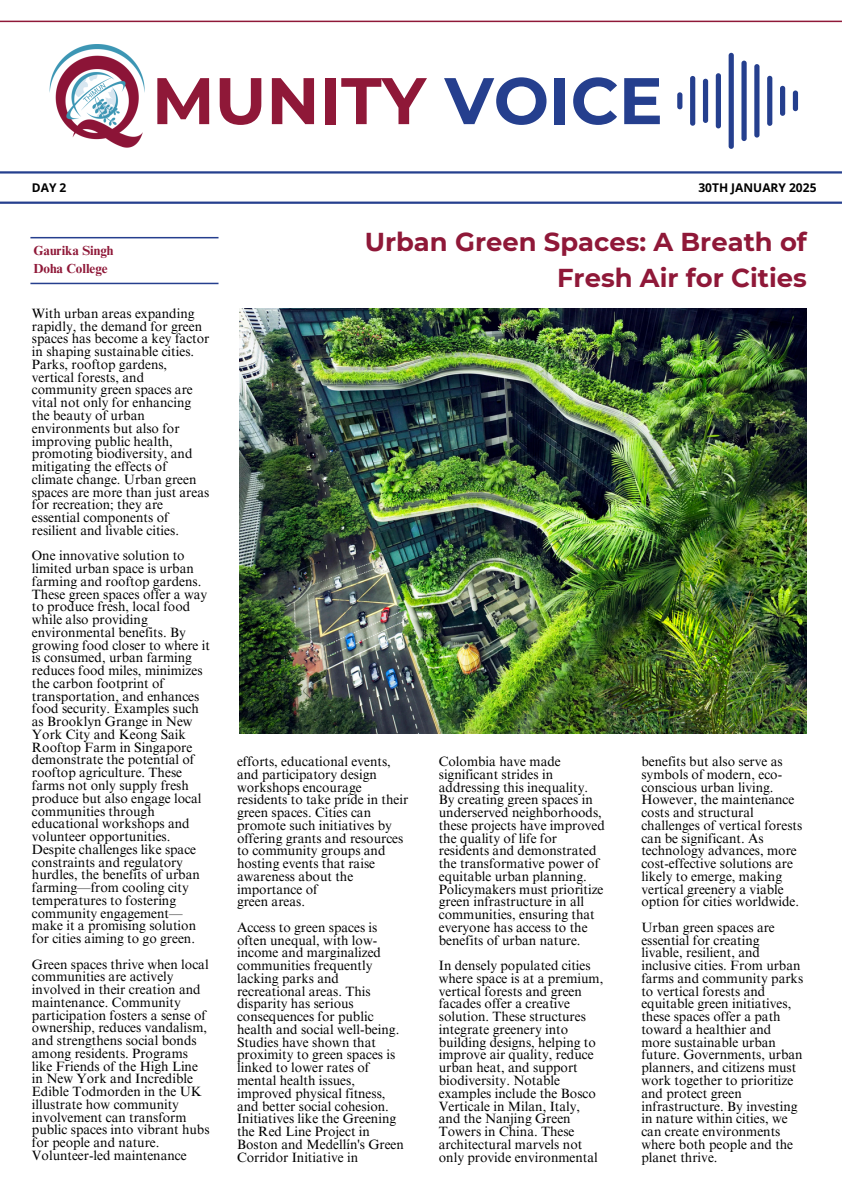
<style>
.page{position:relative;width:842px;height:1191px;background:#fff}
.page>*{position:absolute;margin:0;border:0;box-sizing:border-box;transform-origin:0 0}
.t1{font:700 65.7px "Montserrat";color:#8f1838}
.t2{font:700 25.8px/35.9px "Montserrat";color:#8f1838;text-align:right}
.t3{font:13.5px/12.8px "Times NRMT Pro";color:#000}
.t4{font:700 13.1px/18px "Times NRMT Pro";color:#8f1838}
.t5{font:700 12px "Open Sans";color:#000}
.s1{color:#253f8e}
</style>
<div class="page">
<hr style="left:0;top:21px;width:842px;height:1px;background:#8f1838">
<hr style="left:0;top:171px;width:842px;height:2px;background:#253f8e">
<img style="left:49px;top:44px;width:96px;height:104px">
<hr style="left:0;top:201px;width:842px;height:3px;background:#253f8e">
<div style="left:677px;top:92px;width:5px;height:17px;background:#253f8e;border-radius:3px"></div>
<div style="left:690px;top:76px;width:5px;height:50px;background:#253f8e;border-radius:3px"></div>
<div style="left:703px;top:79px;width:5px;height:44px;background:#253f8e;border-radius:3px"></div>
<div style="left:716px;top:73px;width:5px;height:55px;background:#253f8e;border-radius:3px"></div>
<div style="left:729px;top:53px;width:5px;height:96px;background:#253f8e;border-radius:3px"></div>
<div style="left:741px;top:61px;width:6px;height:80px;background:#253f8e;border-radius:3px"></div>
<div style="left:754px;top:64px;width:5px;height:73px;background:#253f8e;border-radius:3px"></div>
<div style="left:767px;top:76px;width:5px;height:50px;background:#253f8e;border-radius:3px"></div>
<div style="left:780px;top:86px;width:5px;height:30px;background:#253f8e;border-radius:3px"></div>
<div style="left:793px;top:90px;width:5px;height:21px;background:#253f8e;border-radius:3px"></div>
<hr style="left:30px;top:237px;width:189px;height:1px;background:#253f8e">
<hr style="left:30px;top:283px;width:189px;height:1px;background:#253f8e">
<img style="left:240px;top:308px;width:567px;height:425px">
<h2 class="t5" style="left:32px;top:179px;width:36px">DAY 2</h2>
<p class="t4" style="left:33px;top:243px;width:82px">Gaurika Singh<br>Doha College</p>
<p class="t1" style="left:152px;top:60px;width:512px">MUNITY <span class="s1">VOICE</span></p>
<p class="t5" style="left:698px;top:179px;width:120px">30TH JANUARY 2025</p>
<p class="t2" style="left:365px;top:224px;width:444px">Urban Green Spaces: A Breath of<br>Fresh Air for Cities</p>
<p class="t3" style="left:32px;top:308px;width:179px">With urban areas expanding rapidly, the demand for green spaces has become a key factor in shaping sustainable cities.<br>Parks, rooftop gardens, vertical forests, and community green spaces are vital not only for enhancing the beauty of urban environments but also for improving public health, promoting biodiversity, and mitigating the effects of climate change. Urban green spaces are more than just areas for recreation; they are essential components of resilient and livable cities.</p>
<h1 class="t3" style="left:32px;top:551px;width:180px">One innovative solution to limited urban space is urban farming and rooftop gardens.<br>These green spaces offer a way to produce fresh, local food while also providing environmental benefits. By growing food closer to where it is consumed, urban farming reduces food miles, minimizes the carbon footprint of transportation, and enhances food security. Examples such as Brooklyn Grange in New<br>York City and Keong Saik<br>Rooftop Farm in Singapore demonstrate the potential of rooftop agriculture. These farms not only supply fresh produce but also engage local communities through educational workshops and volunteer opportunities.<br>Despite challenges like space constraints and regulatory hurdles, the benefits of urban farming—from cooling city temperatures to fostering community engagement— make it a promising solution for cities aiming to go green.</h1>
<p class="t3" style="left:32px;top:959px;width:179px">Green spaces thrive when local communities are actively involved in their creation and maintenance. Community participation fosters a sense of ownership, reduces vandalism, and strengthens social bonds among residents. Programs like Friends of the High Line in New York and Incredible<br>Edible Todmorden in the UK illustrate how community involvement can transform public spaces into vibrant hubs for people and nature.<br>Volunteer-led maintenance</p>
<p class="t3" style="left:237px;top:756px;width:173px">efforts, educational events, and participatory design workshops encourage residents to take pride in their green spaces. Cities can promote such initiatives by offering grants and resources to community groups and hosting events that raise awareness about the importance of<br>green areas.</p>
<p class="t3" style="left:237px;top:922px;width:168px">Access to green spaces is often unequal, with low&shy;income and marginalized communities frequently lacking parks and recreational areas. This disparity has serious consequences for public health and social well-being.<br>Studies have shown that proximity to green spaces is linked to lower rates of mental health issues, improved physical fitness, and better social cohesion.<br>Initiatives like the Greening the Red Line Project in<br>Boston and Medellín's Green<br>Corridor Initiative in</p>
<h3 class="t3" style="left:439px;top:756px;width:168px">Colombia have made significant strides in addressing this inequality.<br>By creating green spaces in underserved neighborhoods, these projects have improved the quality of life for residents and demonstrated the transformative power of equitable urban planning.<br>Policymakers must prioritize green infrastructure in all communities, ensuring that everyone has access to the benefits of urban nature.</h3>
<p class="t3" style="left:439px;top:960px;width:166px">In densely populated cities where space is at a premium, vertical forests and green facades offer a creative solution. These structures integrate greenery into building designs, helping to improve air quality, reduce urban heat, and support biodiversity. Notable examples include the Bosco<br>Verticale in Milan, Italy, and the Nanjing Green<br>Towers in China. These architectural marvels not only provide environmental</p>
<h4 class="t3" style="left:641px;top:756px;width:162px">benefits but also serve as symbols of modern, eco&shy;conscious urban living.<br>However, the maintenance costs and structural challenges of vertical forests can be significant. As technology advances, more cost-effective solutions are likely to emerge, making vertical greenery a viable option for cities worldwide.</h4>
<h4 class="t3" style="left:641px;top:922px;width:163px">Urban green spaces are essential for creating livable, resilient, and inclusive cities. From urban farms and community parks to vertical forests and equitable green initiatives, these spaces offer a path toward a healthier and more sustainable urban future. Governments, urban planners, and citizens must work together to prioritize and protect green infrastructure. By investing in nature within cities, we can create environments where both people and the planet thrive.</h4>
</div>
